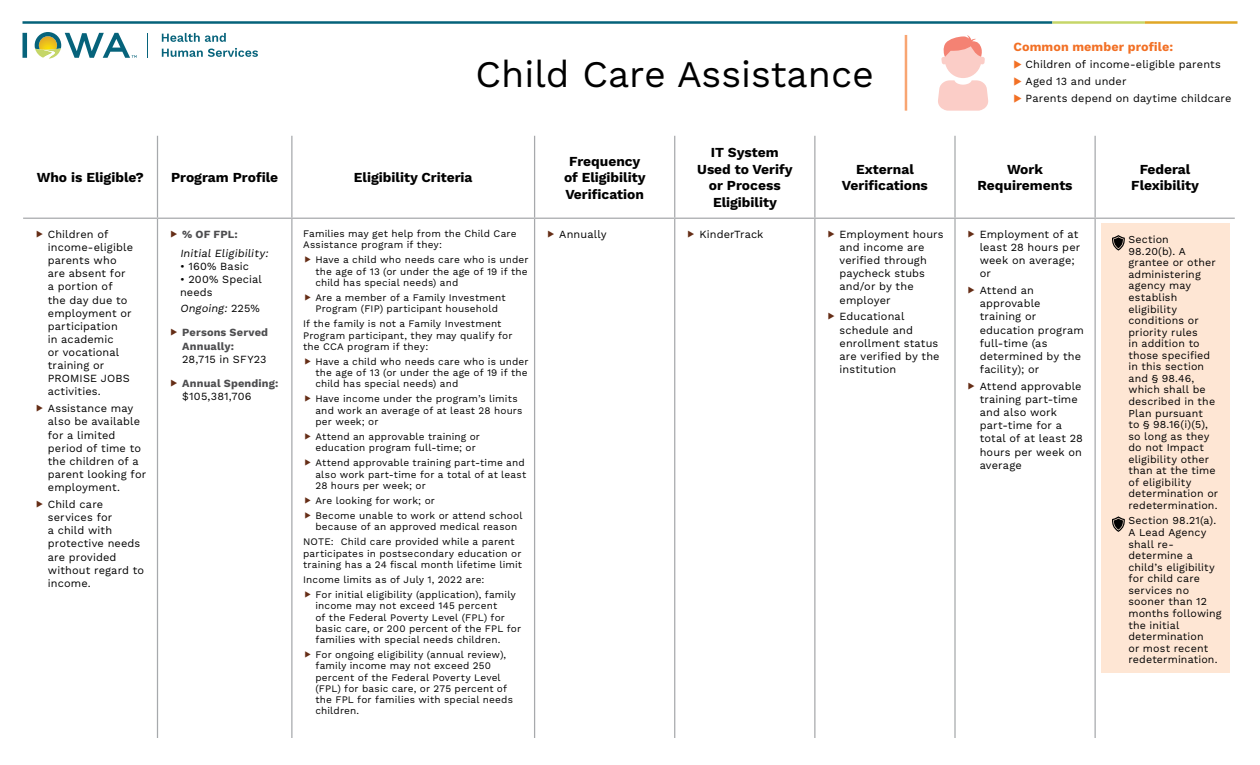
<style>
.page{position:relative;width:1260px;height:765px;background:#fff}
.page>*{position:absolute;margin:0;border:0;box-sizing:border-box;transform-origin:0 0}
.t1{font:37.5px "Work Sans";color:#000}
.t2{font:700 13.75px/16.5px "Work Sans";color:#000;text-align:center}
.t3{font:700 12.5px "Work Sans";letter-spacing:.01em;color:#f27025}
.t4{font:11px/13.1px "Work Sans";letter-spacing:.01em;color:#000}
.t5{font:700 11px/13.1px "Work Sans";letter-spacing:.015em;color:#4d4d4f}
.t6{font:10.62px/11.5px "Work Sans";letter-spacing:.015em;color:#000}
.t7{font:10px/11.2px "Work Sans";letter-spacing:.015em;color:#000}
.s1{color:#f27025}
</style>
<div class="page">
<hr style="left:22px;top:21px;width:1030px;height:3px;background:#04627a">
<hr style="left:1052px;top:21px;width:93px;height:3px;background:#c6d668">
<hr style="left:1145px;top:21px;width:92px;height:3px;background:#e0a726">
<svg style="left:22px;top:33px;width:5px;height:25px"></svg>
<svg style="left:35px;top:32px;width:102px;height:27px"></svg>
<svg style="left:147px;top:33px;width:1px;height:25px"></svg>
<svg style="left:162px;top:33px;width:64px;height:9px"></svg>
<svg style="left:162px;top:48px;width:96px;height:9px"></svg>
<hr style="left:905px;top:35px;width:2px;height:76px;background:#f8a572">
<svg style="left:938px;top:35px;width:50px;height:76px"></svg>
<div style="left:1102px;top:224px;width:128px;height:449px;background:#fee6d4"></div>
<hr style="left:534px;top:136px;width:1px;height:82px;background:#a7a9ac">
<hr style="left:674px;top:136px;width:1px;height:82px;background:#a7a9ac">
<hr style="left:814px;top:136px;width:1px;height:82px;background:#a7a9ac">
<hr style="left:954px;top:136px;width:2px;height:82px;background:#a7a9ac">
<hr style="left:23px;top:218px;width:135px;height:1px;background:#a7a9ac">
<hr style="left:292px;top:218px;width:243px;height:1px;background:#a7a9ac">
<hr style="left:535px;top:218px;width:140px;height:1px;background:#a7a9ac">
<hr style="left:534px;top:219px;width:1px;height:519px;background:#a7a9ac">
<hr style="left:675px;top:218px;width:140px;height:1px;background:#a7a9ac">
<hr style="left:674px;top:219px;width:1px;height:519px;background:#a7a9ac">
<hr style="left:815px;top:218px;width:140px;height:1px;background:#a7a9ac">
<hr style="left:814px;top:219px;width:1px;height:519px;background:#a7a9ac">
<hr style="left:955px;top:218px;width:140px;height:1px;background:#a7a9ac">
<hr style="left:954px;top:219px;width:2px;height:519px;background:#a7a9ac">
<hr style="left:157px;top:136px;width:1px;height:82px;background:#a7a9ac">
<hr style="left:291px;top:136px;width:1px;height:82px;background:#a7a9ac">
<hr style="left:158px;top:218px;width:134px;height:1px;background:#a7a9ac">
<hr style="left:157px;top:219px;width:1px;height:519px;background:#a7a9ac">
<hr style="left:291px;top:219px;width:1px;height:519px;background:#a7a9ac">
<hr style="left:1095px;top:136px;width:1px;height:82px;background:#a7a9ac">
<hr style="left:1095px;top:218px;width:140px;height:1px;background:#a7a9ac">
<hr style="left:1095px;top:219px;width:1px;height:519px;background:#a7a9ac">
<svg style="left:1112px;top:235px;width:13px;height:16px"></svg>
<svg style="left:1112px;top:516px;width:13px;height:16px"></svg>
<h1 class="t1" style="left:476px;top:52px;width:400px">Child Care Assistance</h1>
<p class="t3" style="left:1013px;top:40px;width:161px">Common member profile:</p>
<p class="t4" style="left:1013px;top:58px;width:209px"><span class="s1">◆</span> Children of income-eligible parents</p>
<p class="t4" style="left:1013px;top:75px;width:115px"><span class="s1">◆</span> Aged 13 and under</p>
<p class="t4" style="left:1013px;top:92px;width:220px"><span class="s1">◆</span> Parents depend on daytime childcare</p>
<h2 class="t2" style="left:37px;top:170px;width:109px">Who is Eligible?</h2>
<h2 class="t2" style="left:171px;top:170px;width:109px">Program Profile</h2>
<h2 class="t2" style="left:354px;top:170px;width:120px">Eligibility Criteria</h2>
<p class="t4" style="left:48px;top:228px;width:87px">Children of income-eligible parents who are absent for a portion of the day due to employment or participation<br>in academic<br>or vocational training or<br>PROMISE JOBS activities.</p>
<p class="t4" style="left:48px;top:403px;width:100px">Assistance may also be available for a limited period of time to the children of a parent looking for employment.</p>
<p class="t4" style="left:48px;top:498px;width:98px">Child care services for<br>a child with protective needs are provided without regard to income.</p>
<p class="t5" style="left:182px;top:228px;width:57px">% OF FPL:</p>
<p class="t4" style="left:180px;top:247px;width:92px">Initial Eligibility:</p>
<p class="t4" style="left:180px;top:260px;width:71px">• 160% Basic</p>
<p class="t4" style="left:180px;top:273px;width:83px">• 200% Special needs</p>
<p class="t4" style="left:180px;top:302px;width:81px">Ongoing: 2 2 5 %</p>
<p class="t5" style="left:182px;top:327px;width:87px">Persons Served<br>Annually:</p>
<p class="t4" style="left:182px;top:353px;width:86px">28,715 in SFY23</p>
<p class="t5" style="left:182px;top:377px;width:98px">Annual Spending:</p>
<p class="t4" style="left:182px;top:390px;width:71px">$105,381,706</p>
<p class="t7" style="left:303px;top:228px;width:215px">Families may get help from the Child Care<br>Assistance program if they:</p>
<p class="t7" style="left:315px;top:255px;width:215px;text-align:justify">Have a child who needs care who is under the age of 13 (or under the age of 19 if the child has special needs) and</p>
<p class="t7" style="left:315px;top:292px;width:192px">Are a member of a Family Investment<br>Program (FIP) participant household</p>
<p class="t7" style="left:303px;top:319px;width:211px">If the family is not a Family Investment<br>Program participant, they may qualify for the CCA program if they:</p>
<p class="t7" style="left:315px;top:356px;width:215px;text-align:justify">Have a child who needs care who is under the age of 13 (or under the age of 19 if the child has special needs) and</p>
<p class="t7" style="left:315px;top:394px;width:209px">Have income under the program’s limits and work an average of at least 28 hours per week; or</p>
<p class="t7" style="left:315px;top:431px;width:166px">Attend an approvable training or education program full-time; or</p>
<p class="t7" style="left:315px;top:458px;width:212px">Attend approvable training part-time and also work part-time for a total of at least<br>28 hours per week; or</p>
<p class="t7" style="left:315px;top:493px;width:208px;line-height:15.1px">Are looking for work; or<br>Become unable to work or attend school</p>
<p class="t7" style="left:303px;top:520px;width:216px;line-height:15.1px;text-align:right">because of an approved medical reason<br>NOTE: Child care provided while a parent</p>
<p class="t7" style="left:303px;top:548px;width:221px">participates in postsecondary education or training has a 24 fiscal month lifetime limit</p>
<p class="t7" style="left:315px;top:572px;width:202px;line-height:15.1px;text-indent:-12px">Income limits as of July 1, 2022 are:<br>For initial eligibility (application), family</p>
<p class="t7" style="left:315px;top:601px;width:207px">income may not exceed 145 percent<br>of the Federal Poverty Level (FPL) for basic care, or 200 percent of the FPL for families with special needs children.</p>
<p class="t7" style="left:315px;top:650px;width:199px">For ongoing eligibility (annual review), family income may not exceed 250 percent of the Federal Poverty Level (FPL) for basic care, or 275 percent of the FPL for families with special needs children.</p>
<h2 class="t2" style="left:564px;top:153px;width:83px">Frequency of Eligibility<br>Verification</h2>
<h2 class="t2" style="left:697px;top:145px;width:97px">IT System<br>Used to Verify or Process<br>Eligibility</h2>
<h2 class="t2" style="left:842px;top:162px;width:87px">External<br>Verifications</h2>
<h2 class="t2" style="left:978px;top:162px;width:97px">Work<br>Requirements</h2>
<h2 class="t2" style="left:1131px;top:162px;width:69px">Federal<br>Flexibility</h2>
<p class="t4" style="left:559px;top:228px;width:49px">Annually</p>
<p class="t4" style="left:699px;top:228px;width:66px">KinderTrack</p>
<p class="t4" style="left:840px;top:228px;width:106px">Employment hours and income are verified through paycheck stubs and/or by the employer</p>
<p class="t4" style="left:840px;top:311px;width:102px">Educational schedule and enrollment status are verified by the institution</p>
<p class="t4" style="left:980px;top:228px;width:102px">Employment of at least 28 hours per week on average; or</p>
<p class="t4" style="left:980px;top:284px;width:106px">Attend an approvable training or education program full-time (as determined by the facility); or</p>
<p class="t4" style="left:980px;top:380px;width:105px">Attend approvable training part-time and also work part-time for a total of at least 28 hours per week on average</p>
<p class="t6" style="left:1128px;top:234px;width:91px">Section<br>98.20(b). A grantee or other administering agency may establish eligibility conditions or priority rules<br>in addition to those specified in this section and § 98.46, which shall be described in the<br>Plan pursuant<br>to § 98.16(i)(5), so long as they do not Impact eligibility other than at the time of eligibility determination or redetermination.</p>
<p class="t6" style="left:1128px;top:516px;width:95px">Section 98.21(a).<br>A Lead Agency shall re&shy;determine a child’s eligibility for child care services no sooner than 12 months following the initial determination<br>or most recent redetermination.</p>
</div>
